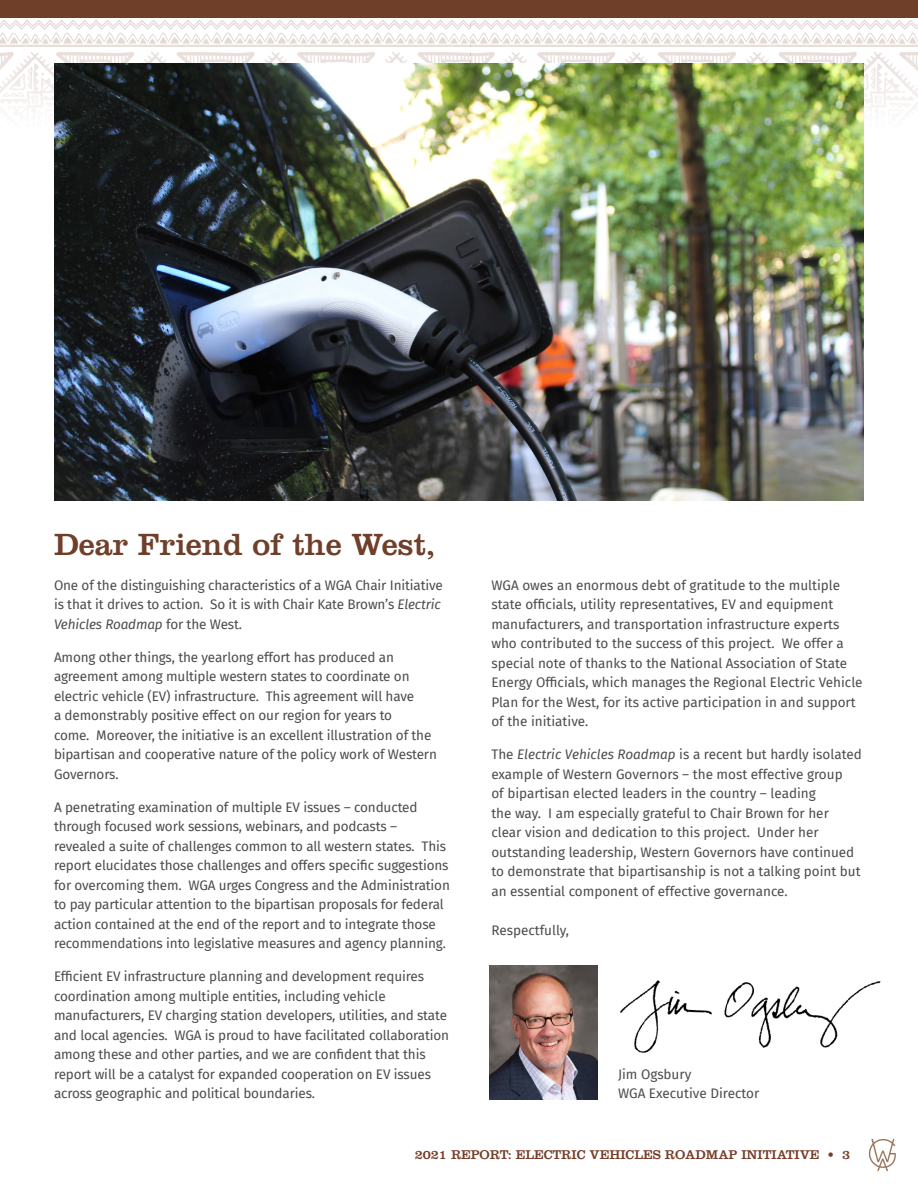
<style>
.page{position:relative;width:918px;height:1188px;background:#fff}
.page>*{position:absolute;margin:0;border:0;box-sizing:border-box;transform-origin:0 0}
.t1{font:31.95px "Clarendon LT Std";color:#703f2a}
.No_Spacing{font:13.5px/19.5px "Fira Sans";letter-spacing:-.01em;color:#4b4c4d}
.t2{font:13.2px "Clarendon LT Std";color:#773d29}
.s1{font-style:italic}
</style>
<div class="page">
<svg style="left:868px;top:1139px;width:28px;height:32px"></svg>
<img style="left:0;top:20px;width:918px;height:91px">
<div style="left:0;top:0;width:918px;height:18px;background:#703f2a"></div>
<img style="left:620px;top:980px;width:261px;height:73px">
<img style="left:54px;top:63px;width:810px;height:437px">
<img style="left:490px;top:966px;width:108px;height:134px">
<p class="t1" style="left:54px;top:526px;width:383px">Dear Friend of the West,</p>
<p class="No_Spacing" style="left:54px;top:575px;width:390px">One of the distinguishing characteristics of a WGA Chair Initiative is that it drives to action. So it is with Chair Kate Brown’s <span class="s1">Electric<br>Vehicles Roadmap</span> for the West.</p>
<p class="No_Spacing" style="left:54px;top:647px;width:384px">Among other things, the yearlong effort has produced an agreement among multiple western states to coordinate on electric vehicle (EV) infrastructure. This agreement will have<br>a demonstrably positive effect on our region for years to<br>come. Moreover, the initiative is an excellent illustration of the bipartisan and cooperative nature of the policy work of Western Governors.</p>
<p class="No_Spacing" style="left:54px;top:797px;width:397px">A penetrating examination of multiple EV issues – conducted through focused work sessions, webinars, and podcasts – revealed a suite of challenges common to all western states. This report elucidates those challenges and offers specific suggestions for overcoming them. WGA urges Congress and the Administration to pay particular attention to the bipartisan proposals for federal action contained at the end of the report and to integrate those recommendations into legislative measures and agency planning.</p>
<p class="No_Spacing" style="left:54px;top:967px;width:397px">Efficient EV infrastructure planning and development requires coordination among multiple entities, including vehicle manufacturers, EV charging station developers, utilities, and state and local agencies. WGA is proud to have facilitated collaboration among these and other parties, and we are confident that this report will be a catalyst for expanded cooperation on EV issues across geographic and political boundaries.</p>
<p class="No_Spacing" style="left:491px;top:575px;width:373px">WGA owes an enormous debt of gratitude to the multiple state officials, utility representatives, EV and equipment manufacturers, and transportation infrastructure experts who contributed to the success of this project. We offer a special note of thanks to the National Association of State Energy Officials, which manages the Regional Electric Vehicle Plan for the West, for its active participation in and support of the initiative.</p>
<p class="No_Spacing" style="left:491px;top:745px;width:372px">The <span class="s1">Electric Vehicles Roadmap</span> is a recent but hardly isolated example of Western Governors – the most effective group<br>of bipartisan elected leaders in the country – leading<br>the way. I am especially grateful to Chair Brown for her clear vision and dedication to this project. Under her outstanding leadership, Western Governors have continued to demonstrate that bipartisanship is not a talking point but an essential component of effective governance.</p>
<p class="No_Spacing" style="left:491px;top:920px;width:79px">Respectfully,</p>
<p class="No_Spacing" style="left:618px;top:1064px;width:143px">Jim Ogsbury<br>WGA Executive Director</p>
<p class="t2" style="left:415px;top:1147px;width:437px">2021 REPORT: ELECTRIC VEHICLES ROADMAP INITIATIVE • 3</p>
</div>
